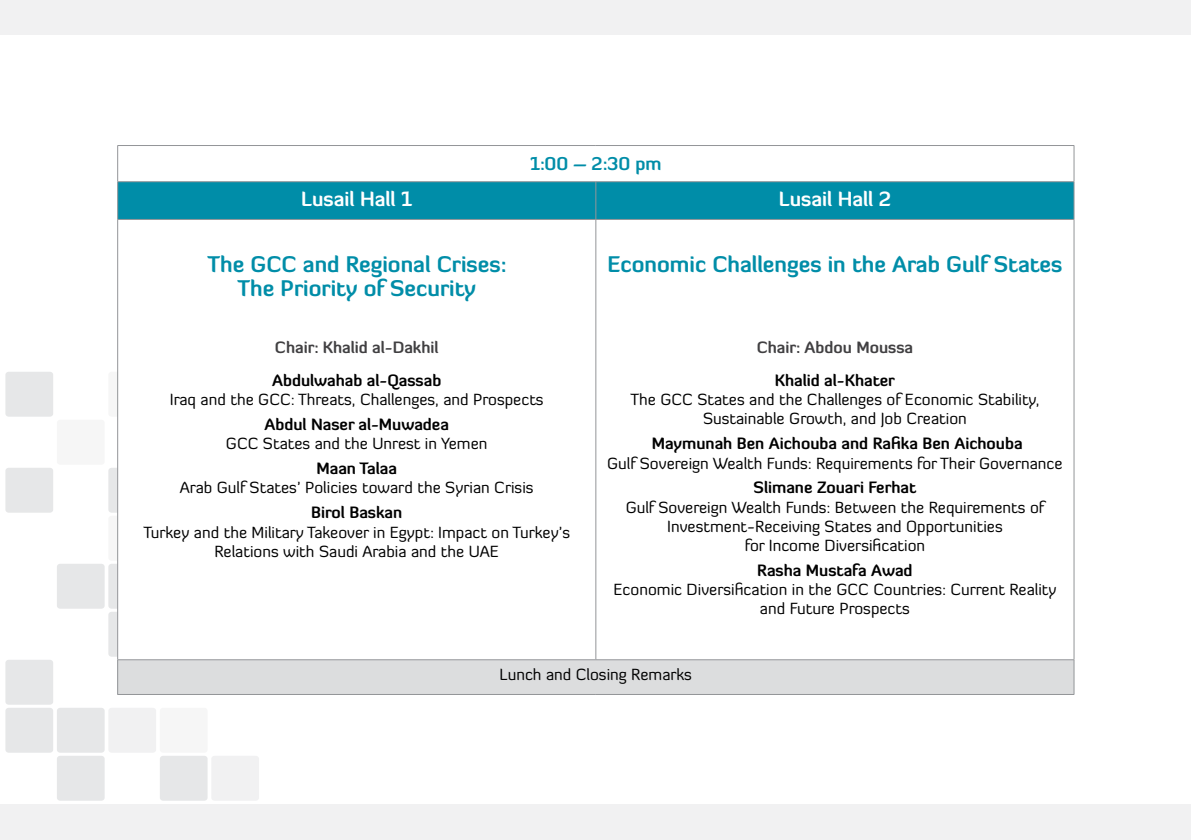
<style>
.page{position:relative;width:1191px;height:840px;background:#fff}
.page>*{position:absolute;margin:0;border:0;box-sizing:border-box;transform-origin:0 0}
.t1{font:700 22px/24.2px "Diavlo";color:#008da8;text-align:center}
.t2{font:700 20px "Diavlo";color:#fff}
.t3{font:700 18px "Diavlo";color:#008da8}
.t4{font:16px/19.2px "Diavlo";color:#000;text-align:center}
.t5{font:700 16px "Diavlo";color:#000}
.t6{font:700 16px "Diavlo";color:#414042}
</style>
<div class="page">
<div style="left:57px;top:755px;width:48px;height:45px;background:#e6e7e8;border-radius:3px"></div>
<div style="left:160px;top:755px;width:48px;height:45px;background:#e6e7e8;border-radius:3px"></div>
<div style="left:211px;top:755px;width:48px;height:45px;background:#f1f1f2;border-radius:3px"></div>
<div style="left:5px;top:707px;width:48px;height:45px;background:#e6e7e8;border-radius:3px"></div>
<div style="left:57px;top:707px;width:48px;height:45px;background:#e6e7e8;border-radius:3px"></div>
<div style="left:108px;top:707px;width:48px;height:45px;background:#f1f1f2;border-radius:3px"></div>
<div style="left:160px;top:707px;width:48px;height:45px;background:#f6f6f6;border-radius:3px"></div>
<div style="left:5px;top:659px;width:48px;height:45px;background:#e6e7e8;border-radius:3px"></div>
<div style="left:108px;top:611px;width:48px;height:45px;background:#e6e7e8;border-radius:3px"></div>
<div style="left:57px;top:563px;width:48px;height:45px;background:#e6e7e8;border-radius:3px"></div>
<div style="left:108px;top:563px;width:48px;height:45px;background:#e6e7e8;border-radius:3px"></div>
<div style="left:108px;top:515px;width:48px;height:45px;background:#f6f6f6;border-radius:3px"></div>
<div style="left:5px;top:467px;width:48px;height:45px;background:#e6e7e8;border-radius:3px"></div>
<div style="left:108px;top:467px;width:48px;height:45px;background:#e6e7e8;border-radius:3px"></div>
<div style="left:57px;top:419px;width:48px;height:45px;background:#f6f6f6;border-radius:3px"></div>
<div style="left:5px;top:371px;width:48px;height:45px;background:#e6e7e8;border-radius:3px"></div>
<div style="left:108px;top:371px;width:48px;height:45px;background:#f6f6f6;border-radius:3px"></div>
<div style="left:0;top:803px;width:1191px;height:36px;background:#f1f1f2"></div>
<div style="left:0;top:0;width:1191px;height:34px;background:#f1f1f2"></div>
<svg style="left:118px;top:146px;width:479px;height:513px"></svg>
<div style="left:118px;top:182px;width:955px;height:37px;background:#008da8"></div>
<div style="left:118px;top:659px;width:956px;height:35px;background:#dcddde"></div>
<hr style="left:117px;top:146px;width:1px;height:35px;background:#939598">
<hr style="left:117px;top:659px;width:1px;height:34px;background:#939598">
<hr style="left:596px;top:181px;width:478px;height:1px;background:#939598">
<hr style="left:1073px;top:182px;width:1px;height:37px;background:#939598">
<hr style="left:117px;top:181px;width:479px;height:1px;background:#939598">
<hr style="left:117px;top:182px;width:1px;height:37px;background:#939598">
<hr style="left:117px;top:219px;width:479px;height:1px;background:#939598">
<hr style="left:596px;top:145px;width:478px;height:1px;background:#939598">
<hr style="left:117px;top:145px;width:479px;height:1px;background:#939598">
<hr style="left:596px;top:693px;width:478px;height:1px;background:#939598">
<hr style="left:117px;top:693px;width:479px;height:1px;background:#939598">
<hr style="left:596px;top:219px;width:478px;height:1px;background:#939598">
<hr style="left:1073px;top:659px;width:1px;height:34px;background:#939598">
<hr style="left:1073px;top:146px;width:1px;height:35px;background:#939598">
<hr style="left:1073px;top:219px;width:1px;height:440px;background:#939598">
<hr style="left:595px;top:219px;width:1px;height:440px;background:#939598">
<hr style="left:117px;top:219px;width:1px;height:440px;background:#939598">
<hr style="left:596px;top:659px;width:478px;height:1px;background:#939598">
<hr style="left:117px;top:659px;width:479px;height:1px;background:#939598">
<hr style="left:595px;top:182px;width:1px;height:37px;background:#939598">
<p class="t3" style="left:530px;top:152px;width:133px">1:00 – 2:30 pm</p>
<p class="t2" style="left:301px;top:186px;width:112px">Lusail Hall 1</p>
<p class="t2" style="left:779px;top:186px;width:114px">Lusail Hall 2</p>
<h1 class="t1" style="left:207px;top:251px;width:300px">The GCC and Regional Crises:<br>The Priority of Security</h1>
<p class="t6" style="left:275px;top:337px;width:165px">Chair: Khalid al-Dakhil</p>
<p class="t5" style="left:272px;top:370px;width:171px">Abdulwahab al-Qassab</p>
<p class="t4" style="left:170px;top:389px;width:375px">Iraq and the GCC: Threats, Challenges, and Prospects</p>
<p class="t5" style="left:264px;top:414px;width:186px">Abdul Naser al-Muwadea</p>
<p class="t4" style="left:226px;top:433px;width:263px">GCC States and the Unrest in Yemen</p>
<p class="t5" style="left:316px;top:458px;width:82px">Maan Talaa</p>
<p class="t4" style="left:180px;top:477px;width:355px">Arab Gulf States’ Policies toward the Syrian Crisis</p>
<p class="t5" style="left:311px;top:502px;width:92px">Birol Baskan</p>
<p class="t4" style="left:143px;top:522px;width:428px">Turkey and the Military Takeover in Egypt: Impact on Turkey’s<br>Relations with Saudi Arabia and the UAE</p>
<h1 class="t1" style="left:607px;top:251px;width:456px">Economic Challenges in the Arab Gulf States</h1>
<p class="t6" style="left:756px;top:337px;width:158px">Chair: Abdou Moussa</p>
<p class="t5" style="left:775px;top:370px;width:122px">Khalid al-Khater</p>
<p class="t4" style="left:630px;top:389px;width:411px">The GCC States and the Challenges of Economic Stability,<br>Sustainable Growth, and Job Creation</p>
<p class="t5" style="left:651px;top:433px;width:372px">Maymunah Ben Aichouba and Rafika Ben Aichouba</p>
<p class="t4" style="left:607px;top:453px;width:457px">Gulf Sovereign Wealth Funds: Requirements for Their Governance</p>
<p class="t5" style="left:753px;top:477px;width:164px">Slimane Zouari Ferhat</p>
<p class="t4" style="left:625px;top:497px;width:420px">Gulf Sovereign Wealth Funds: Between the Requirements of<br>Investment-Receiving States and Opportunities<br>for Income Diversification</p>
<p class="t5" style="left:757px;top:559px;width:157px">Rasha Mustafa Awad</p>
<p class="t4" style="left:613px;top:579px;width:444px">Economic Diversification in the GCC Countries: Current Reality and Future Prospects</p>
<p class="t4" style="left:499px;top:664px;width:194px">Lunch and Closing Remarks</p>
</div>
